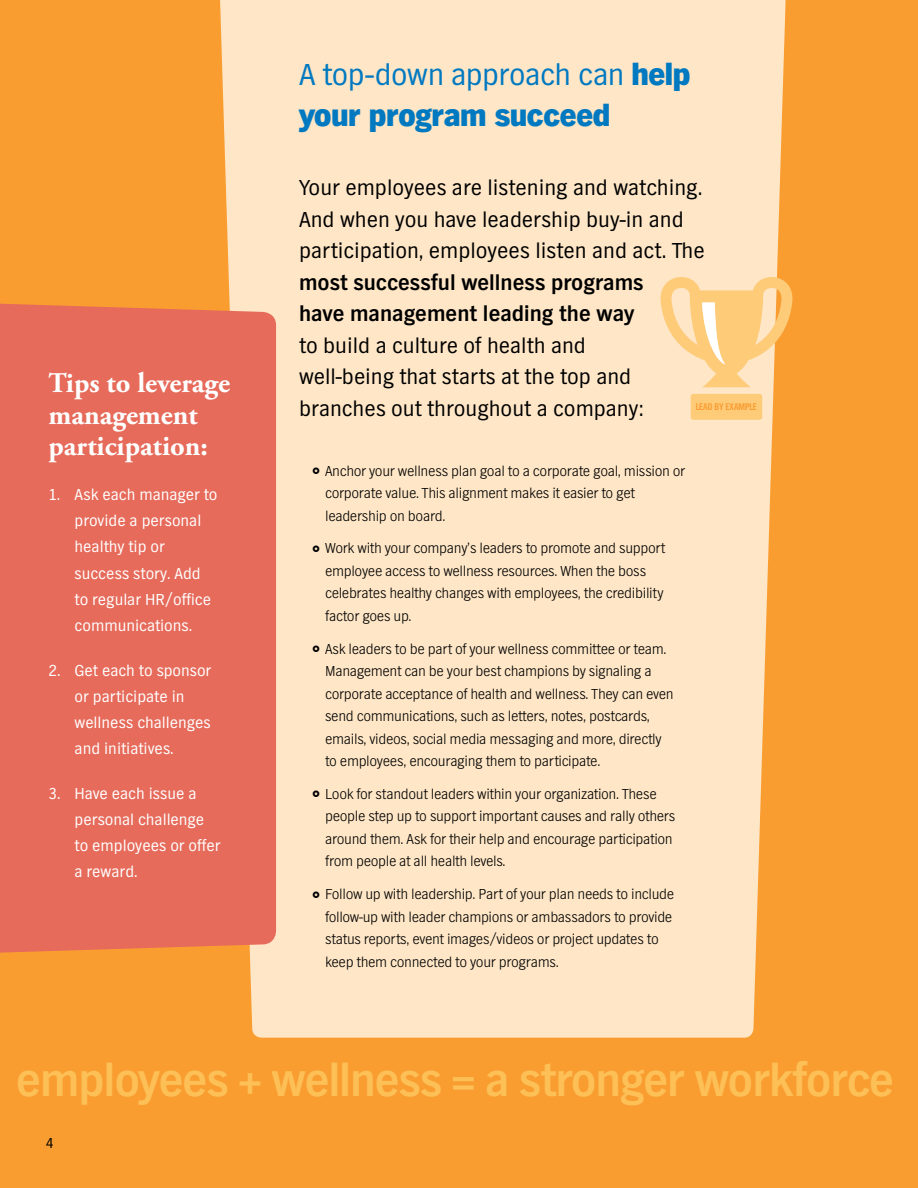
<style>
.page{position:relative;width:918px;height:1188px;background:#f99d31}
.page>*{position:absolute;margin:0;border:0;box-sizing:border-box;transform-origin:0 0}
.t1{font:700 47.85px "TV Nord EF";letter-spacing:-.025em;color:#fdc057}
.t2{font:800 31.5px/40.5px "TV Nord EF";letter-spacing:-.015em;color:#0079c1}
.t3{font:700 28.5px/32px "Adobe Garamond Pro";color:#fff}
.t4{font:22.5px/31.5px "TV Nord EF";color:#000}
.t5{font:700 22.5px/31.5px "TV Nord EF";color:#000}
.t6{font:16.5px/26.1px "TV Nord EF";color:#fff}
.t7{font:300 15px/22.5px "TV Nord EF";letter-spacing:-.02em;color:#000}
.t8{font:15px "TV Nord EF";color:#000}
.t9{font:700 10.2px "TV Nord Cond EF";letter-spacing:-.01em;color:#f99d31}
.s1{font-weight:400}
</style>
<div class="page">
<div style="left:220px;top:0;width:566px;height:1038px;background:#fee6c6"></div>
<div style="left:0;top:303px;width:276px;height:650px;background:#e66b5b"></div>
<div style="left:691px;top:394px;width:71px;height:26px;background:#fecb78;border-radius:3px"></div>
<svg style="left:660px;top:276px;width:133px;height:111px;background:#fdd394"></svg>
<svg style="left:313px;top:468px;width:6px;height:6px"></svg>
<svg style="left:313px;top:545px;width:6px;height:7px"></svg>
<svg style="left:313px;top:646px;width:6px;height:6px"></svg>
<svg style="left:313px;top:791px;width:6px;height:6px"></svg>
<svg style="left:313px;top:891px;width:6px;height:7px"></svg>
<h3 class="t3" style="left:48px;top:367px;width:183px">Tips to leverage management participation:</h3>
<p class="t6" style="left:75px;top:482px;width:144px;text-indent:-26px">1. Ask each manager to provide a personal healthy tip or success story. Add to regular HR/office communications.</p>
<p class="t6" style="left:75px;top:657px;width:138px;text-indent:-26px">2. Get each to sponsor or participate in wellness challenges and initiatives.</p>
<p class="t6" style="left:75px;top:780px;width:147px;text-indent:-26px">3. Have each issue a personal challenge to employees or offer a reward.</p>
<h2 class="t2" style="left:299px;top:55px;width:393px"><span class="s1">A top-down approach can</span> help your program succeed</h2>
<h3 class="t4" style="left:299px;top:172px;width:407px">Your employees are listening and watching.<br>And when you have leadership buy-in and participation, employees listen and act. The</h3>
<h3 class="t5" style="left:299px;top:267px;width:346px">most successful wellness programs have management leading the way</h3>
<h3 class="t4" style="left:299px;top:329px;width:346px">to build a culture of health and well-being that starts at the top and branches out throughout a company:</h3>
<p class="t9" style="left:696px;top:401px;width:63px">LEAD BY EXAMPLE</p>
<p class="t7" style="left:325px;top:459px;width:362px">Anchor your wellness plan goal to a corporate goal, mission or corporate value. This alignment makes it easier to get leadership on board.</p>
<p class="t7" style="left:325px;top:537px;width:342px">Work with your company’s leaders to promote and support employee access to wellness resources. When the boss celebrates healthy changes with employees, the credibility factor goes up.</p>
<p class="t7" style="left:325px;top:637px;width:350px">Ask leaders to be part of your wellness committee or team.<br>Management can be your best champions by signaling a corporate acceptance of health and wellness. They can even send communications, such as letters, notes, postcards, emails, videos, social media messaging and more, directly to employees, encouraging them to participate.</p>
<p class="t7" style="left:325px;top:783px;width:352px">Look for standout leaders within your organization. These people step up to support important causes and rally others around them. Ask for their help and encourage participation from people at all health levels.</p>
<p class="t7" style="left:325px;top:883px;width:351px">Follow up with leadership. Part of your plan needs to include follow-up with leader champions or ambassadors to provide status reports, event images/videos or project updates to keep them connected to your programs.</p>
<h1 class="t1" style="left:16px;top:1053px;width:879px">employees + wellness = a stronger workforce</h1>
<p class="t8" style="left:46px;top:1135px;width:9px">4</p>
</div>
